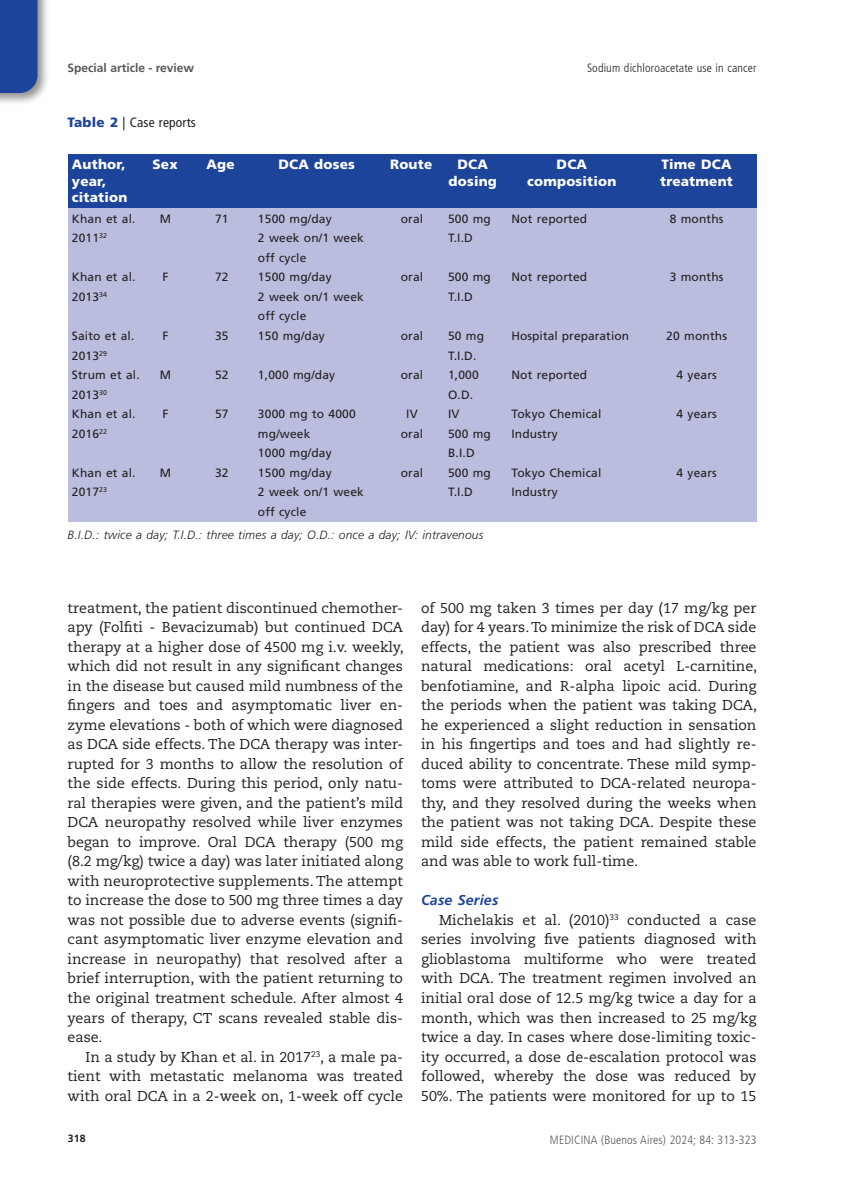
<style>
.page{position:relative;width:851px;height:1191px;background:#fff}
.page>*{position:absolute;margin:0;border:0;box-sizing:border-box;transform-origin:0 0}
.texto1{font:14.25px/19.5px "Caecilia LT Std";color:#231f20;text-align:justify}
.subtit-texto1{font:italic 700 14.25px "Frutiger LT Std";letter-spacing:.015em;color:#1d449b}
.tablacab{font:900 13.5px "Frutiger LT Std";letter-spacing:.015em;color:#fff}
.tablatit{font:condensed 13.5px "Frutiger LT Std";letter-spacing:.01em;color:#231f20}
.tabla{font:12px/19.5px "Frutiger LT Std";letter-spacing:.015em;color:#231f20}
.tablapie{font:italic 300 12px "Frutiger LT Std";letter-spacing:.015em;color:#231f20}
.t1{font:300 condensed 12px "Frutiger LT Std";letter-spacing:.01em;color:#57585a}
.t2{font:300 condensed 12px "Frutiger LT Std";letter-spacing:.01em;color:#231f20}
.t3{font:700 12px "Frutiger LT Std";color:#57585a}
.t4{font:700 10.5px "Frutiger LT Std";color:#231f20}
.s1{font-weight:900;font-stretch:normal;color:#1d449b}
</style>
<div class="page">
<div style="left:0;top:0;width:50px;height:105px;background:#231f20;opacity:.5"></div>
<div style="left:0;top:0;width:38px;height:93px;background:#1d449b"></div>
<div style="left:68px;top:207px;width:688px;height:315px;background:#babdde"></div>
<div style="left:68px;top:154px;width:688px;height:53px;background:#1d449b"></div>
<p class="t3" style="left:68px;top:61px;width:128px">Special article - review</p>
<p class="t2" style="left:587px;top:61px;width:171px">Sodium dichloroacetate use in cancer</p>
<p class="tablatit" style="left:68px;top:115px;width:130px"><span class="s1">Table 2</span> | Case reports</p>
<p class="tablacab" style="left:72px;top:156px;width:55px">Author,</p>
<p class="tablacab" style="left:152px;top:156px;width:27px">Sex</p>
<p class="tablacab" style="left:206px;top:156px;width:30px">Age</p>
<p class="tablacab" style="left:278px;top:156px;width:78px">DCA doses</p>
<p class="tablacab" style="left:390px;top:156px;width:44px">Route</p>
<p class="tablacab" style="left:457px;top:156px;width:32px">DCA</p>
<p class="tablacab" style="left:556px;top:156px;width:32px">DCA</p>
<p class="tablacab" style="left:661px;top:156px;width:72px">Time DCA</p>
<p class="tablacab" style="left:72px;top:173px;width:36px">year,</p>
<p class="tablacab" style="left:448px;top:173px;width:50px">dosing</p>
<p class="tablacab" style="left:527px;top:173px;width:91px">composition</p>
<p class="tablacab" style="left:660px;top:173px;width:74px">treatment</p>
<p class="tablacab" style="left:72px;top:189px;width:57px">citation</p>
<p class="tabla" style="left:72px;top:209px;width:65px">Khan et al.</p>
<p class="tabla" style="left:72px;top:229px;width:37px">2011<sup>32</sup></p>
<p class="tabla" style="left:72px;top:268px;width:65px">Khan et al.</p>
<p class="tabla" style="left:72px;top:287px;width:37px">2013<sup>34</sup></p>
<p class="tabla" style="left:72px;top:326px;width:64px">Saito et al.</p>
<p class="tabla" style="left:72px;top:346px;width:37px">2013<sup>29</sup></p>
<p class="tabla" style="left:72px;top:365px;width:69px">Strum et al.</p>
<p class="tabla" style="left:72px;top:385px;width:37px">2013<sup>30</sup></p>
<p class="tabla" style="left:72px;top:404px;width:65px">Khan et al.</p>
<p class="tabla" style="left:72px;top:424px;width:37px">2016<sup>22</sup></p>
<p class="tabla" style="left:72px;top:463px;width:65px">Khan et al.</p>
<p class="tabla" style="left:72px;top:482px;width:37px">2017<sup>23</sup></p>
<p class="tabla" style="left:258px;top:209px;width:75px">1500 mg/day</p>
<p class="tabla" style="left:258px;top:229px;width:107px">2 week on/1 week off cycle</p>
<p class="tabla" style="left:258px;top:268px;width:75px">1500 mg/day</p>
<p class="tabla" style="left:258px;top:287px;width:107px">2 week on/1 week off cycle</p>
<p class="tabla" style="left:258px;top:326px;width:68px">150 mg/day</p>
<p class="tabla" style="left:258px;top:365px;width:79px">1,000 mg/day</p>
<p class="tabla" style="left:258px;top:404px;width:99px">3000 mg to 4000 mg/week</p>
<p class="tabla" style="left:258px;top:443px;width:75px">1000 mg/day</p>
<p class="tabla" style="left:258px;top:463px;width:75px">1500 mg/day</p>
<p class="tabla" style="left:258px;top:482px;width:107px">2 week on/1 week off cycle</p>
<p class="tabla" style="left:401px;top:209px;width:24px">oral</p>
<p class="tabla" style="left:511px;top:209px;width:77px">Not reported</p>
<p class="tabla" style="left:669px;top:209px;width:55px">8 months</p>
<p class="tabla" style="left:448px;top:209px;width:44px">500 mg</p>
<p class="tabla" style="left:448px;top:229px;width:26px">T.I.D</p>
<p class="tabla" style="left:448px;top:268px;width:44px">500 mg</p>
<p class="tabla" style="left:448px;top:287px;width:26px">T.I.D</p>
<p class="tabla" style="left:448px;top:326px;width:38px">50 mg</p>
<p class="tabla" style="left:448px;top:346px;width:30px">T.I.D.</p>
<p class="tabla" style="left:448px;top:365px;width:32px">1,000<br>O.D.</p>
<p class="tabla" style="left:448px;top:404px;width:13px">IV</p>
<p class="tabla" style="left:448px;top:424px;width:44px">500 mg</p>
<p class="tabla" style="left:448px;top:443px;width:28px">B.I.D</p>
<p class="tabla" style="left:448px;top:463px;width:44px">500 mg</p>
<p class="tabla" style="left:448px;top:482px;width:26px">T.I.D</p>
<p class="tabla" style="left:160px;top:209px;width:13px">M</p>
<p class="tabla" style="left:215px;top:209px;width:15px">71</p>
<p class="tabla" style="left:401px;top:268px;width:24px">oral</p>
<p class="tabla" style="left:511px;top:268px;width:77px">Not reported</p>
<p class="tabla" style="left:669px;top:268px;width:55px">3 months</p>
<p class="tabla" style="left:215px;top:268px;width:15px">72</p>
<p class="tabla" style="left:162px;top:268px;width:7px">F</p>
<p class="tabla" style="left:401px;top:326px;width:24px">oral</p>
<p class="tabla" style="left:401px;top:365px;width:24px">oral</p>
<p class="tabla" style="left:406px;top:404px;width:13px">IV</p>
<p class="tabla" style="left:401px;top:424px;width:24px">oral</p>
<p class="tabla" style="left:401px;top:463px;width:24px">oral</p>
<p class="tabla" style="left:511px;top:326px;width:119px">Hospital preparation</p>
<p class="tabla" style="left:511px;top:365px;width:77px">Not reported</p>
<p class="tabla" style="left:511px;top:404px;width:91px">Tokyo Chemical<br>Industry</p>
<p class="tabla" style="left:511px;top:463px;width:91px">Tokyo Chemical<br>Industry</p>
<p class="tabla" style="left:666px;top:326px;width:62px">20 months</p>
<p class="tabla" style="left:676px;top:365px;width:42px">4 years</p>
<p class="tabla" style="left:676px;top:404px;width:42px">4 years</p>
<p class="tabla" style="left:215px;top:326px;width:15px">35</p>
<p class="tabla" style="left:215px;top:365px;width:15px">52</p>
<p class="tabla" style="left:215px;top:404px;width:15px">57</p>
<p class="tabla" style="left:162px;top:326px;width:7px">F</p>
<p class="tabla" style="left:160px;top:365px;width:13px">M</p>
<p class="tabla" style="left:162px;top:404px;width:7px">F</p>
<p class="tabla" style="left:215px;top:463px;width:15px">32</p>
<p class="tabla" style="left:160px;top:463px;width:13px">M</p>
<p class="tabla" style="left:676px;top:463px;width:42px">4 years</p>
<p class="tablapie" style="left:68px;top:528px;width:417px">B.I.D.: twice a day; T.I.D.: three times a day; O.D.: once a day; IV: intravenous</p>
<p class="texto1" style="left:68px;top:598px;width:337px">treatment, the patient discontinued chemother&shy;apy (Folfiti - Bevacizumab) but continued DCA therapy at a higher dose of 4500 mg i.v. weekly, which did not result in any significant changes in the disease but caused mild numbness of the fingers and toes and asymptomatic liver en&shy;zyme elevations - both of which were diagnosed as DCA side effects. The DCA therapy was inter&shy;rupted for 3 months to allow the resolution of the side effects. During this period, only natu&shy;ral therapies were given, and the patient’s mild DCA neuropathy resolved while liver enzymes began to improve. Oral DCA therapy (500 mg (8.2 mg/kg) twice a day) was later initiated along with neuroprotective supplements. The attempt to increase the dose to 500 mg three times a day was not possible due to adverse events (signifi&shy;cant asymptomatic liver enzyme elevation and increase in neuropathy) that resolved after a brief interruption, with the patient returning to the original treatment schedule. After almost 4 years of therapy, CT scans revealed stable dis&shy;ease.</p>
<p class="texto1" style="left:68px;top:1047px;width:337px;text-indent:18px">In a study by Khan et al. in 2017<sup>23</sup>, a male pa&shy;tient with metastatic melanoma was treated with oral DCA in a 2-week on, 1-week off cycle</p>
<p class="texto1" style="left:421px;top:598px;width:337px">of 500 mg taken 3 times per day (17 mg/kg per day) for 4 years. To minimize the risk of DCA side effects, the patient was also prescribed three natural medications: oral acetyl L-carnitine, benfotiamine, and R-alpha lipoic acid. During the periods when the patient was taking DCA, he experienced a slight reduction in sensation in his fingertips and toes and had slightly re&shy;duced ability to concentrate. These mild symp&shy;toms were attributed to DCA-related neuropa&shy;thy, and they resolved during the weeks when the patient was not taking DCA. Despite these mild side effects, the patient remained stable and was able to work full-time.</p>
<p class="subtit-texto1" style="left:421px;top:892px;width:79px">Case Series</p>
<p class="texto1" style="left:421px;top:910px;width:337px;text-indent:18px">Michelakis et al. (2010)<sup>33</sup> conducted a case series involving five patients diagnosed with glioblastoma multiforme who were treated with DCA. The treatment regimen involved an initial oral dose of 12.5 mg/kg twice a day for a month, which was then increased to 25 mg/kg twice a day. In cases where dose-limiting toxic&shy;ity occurred, a dose de-escalation protocol was followed, whereby the dose was reduced by 50%. The patients were monitored for up to 15</p>
<p class="t4" style="left:68px;top:1132px;width:19px">318</p>
<p class="t1" style="left:550px;top:1132px;width:208px">MEDICINA (Buenos Aires) 2024; 84: 313-323</p>
</div>
